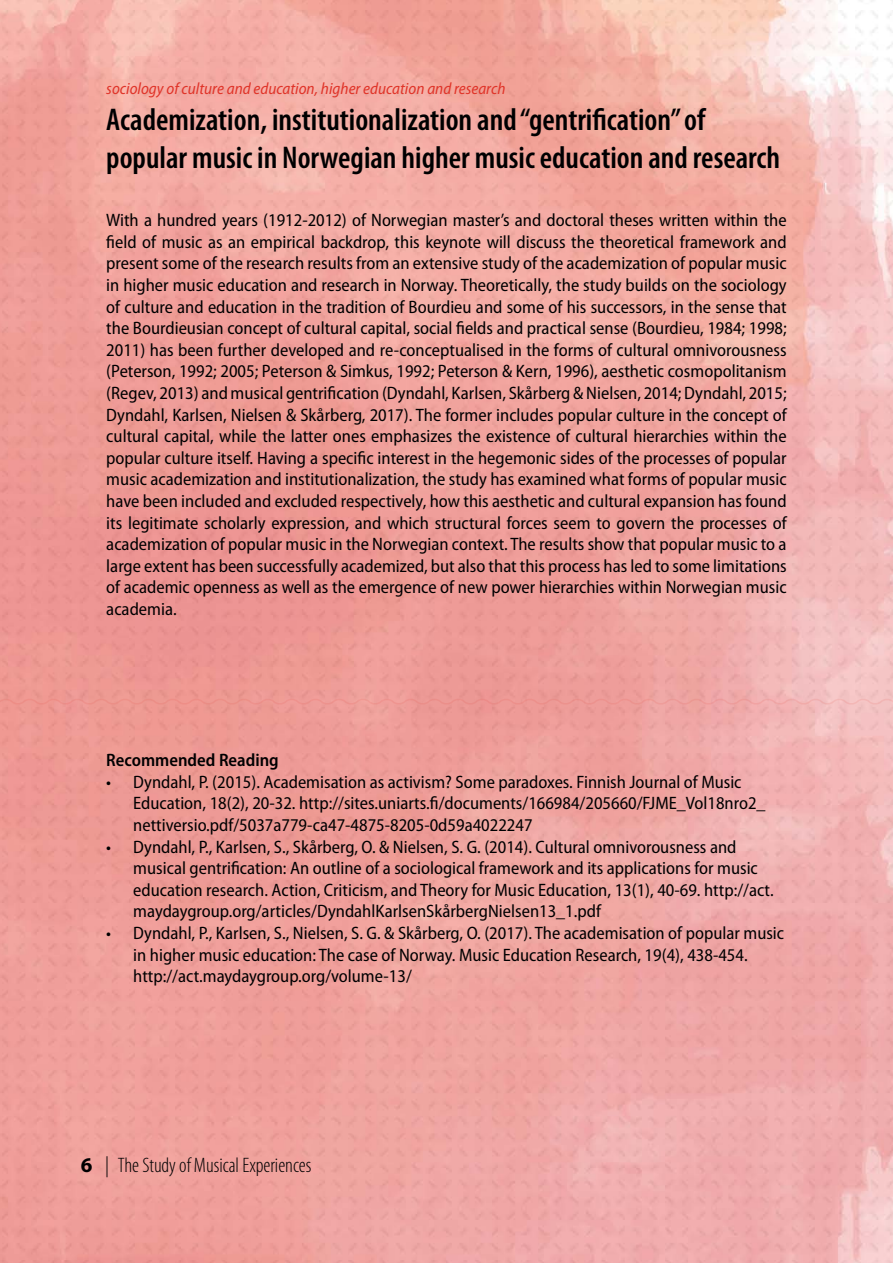
<style>
.page{position:relative;width:893px;height:1263px;background:#fff}
.page>*{position:absolute;margin:0;border:0;box-sizing:border-box;transform-origin:0 0}
.t1{font:600 condensed 31.5px/37.8px "Myriad Pro";color:#000001}
.t2{font:300 condensed 21px "Myriad Pro";color:#000001}
.t3{font:semi-condensed 18px/21.6px "Myriad Pro";color:#000001}
.t4{font:600 semi-condensed 18px "Myriad Pro";color:#000001}
.t5{font:italic semi-condensed 16.5px "Myriad Pro";color:#e03429}
.s1{font-weight:700;font-stretch:normal}
</style>
<div class="page">
<svg style="left:0;top:697px;width:893px;height:9px;background:#ee9f9b"></svg>
<p class="t5" style="left:106px;top:80px;width:401px">sociology of culture and education, higher education and research</p>
<h1 class="t1" style="left:106px;top:101px;width:675px">Academization, institutionalization and “gentrification” of popular music in Norwegian higher music education and research</h1>
<p class="t3" style="left:106px;top:210px;width:682px;text-align:justify">With a hundred years (1912-2012) of Norwegian master’s and doctoral theses written within the field of music as an empirical backdrop, this keynote will discuss the theoretical framework and present some of the research results from an extensive study of the academization of popular music in higher music education and research in Norway. Theoretically, the study builds on the sociology of culture and education in the tradition of Bourdieu and some of his successors, in the sense that the Bourdieusian concept of cultural capital, social fields and practical sense (Bourdieu, 1984; 1998; 2011) has been further developed and re-conceptualised in the forms of cultural omnivorousness (Peterson, 1992; 2005; Peterson &amp; Simkus, 1992; Peterson &amp; Kern, 1996), aesthetic cosmopolitanism (Regev, 2013) and musical gentrification (Dyndahl, Karlsen, Skårberg &amp; Nielsen, 2014; Dyndahl, 2015; Dyndahl, Karlsen, Nielsen &amp; Skårberg, 2017). The former includes popular culture in the concept of cultural capital, while the latter ones emphasizes the existence of cultural hierarchies within the popular culture itself. Having a specific interest in the hegemonic sides of the processes of popular music academization and institutionalization, the study has examined what forms of popular music have been included and excluded respectively, how this aesthetic and cultural expansion has found its legitimate scholarly expression, and which structural forces seem to govern the processes of academization of popular music in the Norwegian context. The results show that popular music to a large extent has been successfully academized, but also that this process has led to some limitations of academic openness as well as the emergence of new power hierarchies within Norwegian music academia.</p>
<p class="t4" style="left:106px;top:750px;width:174px">Recommended Reading</p>
<p class="t3" style="left:133px;top:771px;width:634px;text-indent:-27px">• Dyndahl, P. (2015). Academisation as activism? Some paradoxes. Finnish Journal of Music<br>Education, 18(2), 20-32. http://sites.uniarts.fi/documents/166984/205660/FJME_Vol18nro2_ nettiversio.pdf/5037a779-ca47-4875-8205-0d59a4022247</p>
<p class="t3" style="left:133px;top:836px;width:642px;text-indent:-27px">• Dyndahl, P., Karlsen, S., Skårberg, O. &amp; Nielsen, S. G. (2014). Cultural omnivorousness and musical gentrification: An outline of a sociological framework and its applications for music education research. Action, Criticism, and Theory for Music Education, 13(1), 40-69. http://act. maydaygroup.org/articles/DyndahlKarlsenSkårbergNielsen13_1.pdf</p>
<p class="t3" style="left:133px;top:922px;width:652px;text-indent:-27px">• Dyndahl, P., Karlsen, S., Nielsen, S. G. &amp; Skårberg, O. (2017). The academisation of popular music in higher music education: The case of Norway. Music Education Research, 19(4), 438-454. http://act.maydaygroup.org/volume-13/</p>
<p class="t2" style="left:81px;top:1154px;width:232px"><span class="s1">6</span> | The Study of Musical Experiences</p>
</div>
